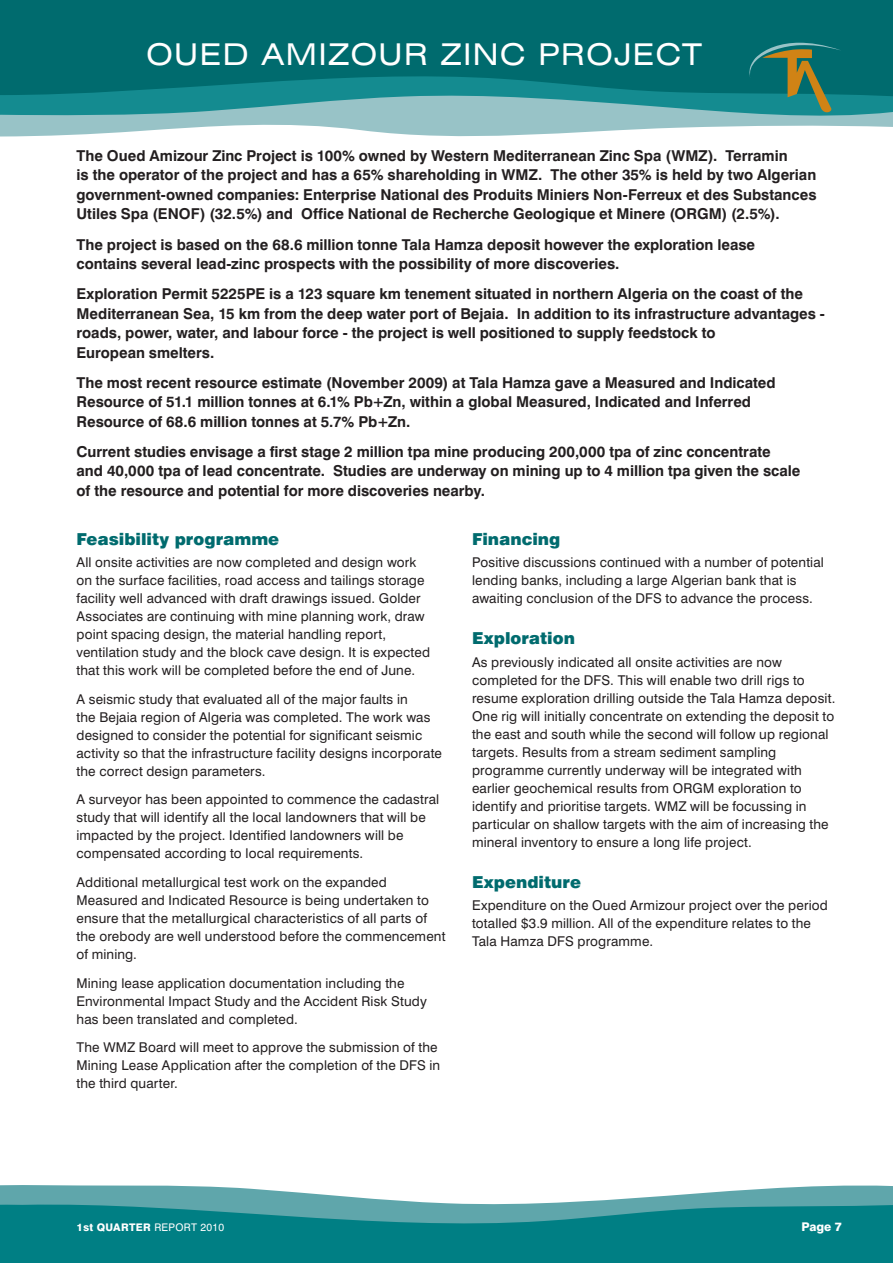
<style>
.page{position:relative;width:893px;height:1263px;background:#fff}
.page>*{position:absolute;margin:0;border:0;box-sizing:border-box;transform-origin:0 0}
.t1{font:expanded 30px "Swiss 721 BT";letter-spacing:.05em;color:#fff}
.t2{font:900 16.5px "Swiss 721 BT";color:#006b6e}
.t3{font:700 15px/19.5px "Swiss 721 BT";color:#231f20}
.t4{font:13.5px/18px "Swiss 721 BT";letter-spacing:.01em;color:#231f20}
.t5{font:800 12px "Swiss 721 BT";color:#fff}
.t6{font:800 10.5px "Swiss 721 BT";letter-spacing:.025em;color:#fff}
.t7{font:10.5px "Swiss 721 BT";color:#fff}
.s1{font-weight:400}
</style>
<div class="page">
<svg style="left:0;top:120px;width:893px;height:17px;fill:#98c3c7"></svg>
<svg style="left:0;top:97px;width:893px;height:23px;background:#62acb0"></svg>
<svg style="left:0;top:0;width:893px;height:97px;background:#026e71"></svg>
<svg style="left:748px;top:43px;width:93px;height:70px;background:#307a68"></svg>
<svg style="left:0;top:1185px;width:893px;height:16px;fill:#5fa6ab"></svg>
<svg style="left:0;top:1201px;width:893px;height:62px;background:#13868b"></svg>
<h1 class="t1" style="left:146px;top:37px;width:416px">OUED AM IZOUR ZINC PROJE</h1>
<h1 class="t1" style="left:656px;top:37px;width:47px">CT</h1>
<p class="t3" style="left:77px;top:146px;width:741px">The Oued Amizour Zinc Project is 100% owned by Western Mediterranean Zinc Spa (WMZ). Terramin<br>is the operator of the project and has a 65% shareholding in WMZ. The other 35% is held by two Algerian government-owned companies: Enterprise National des Produits Miniers Non-Ferreux et des Substances Utiles Spa (ENOF) (32.5%) and Office National de Recherche Geologique et Minere (ORGM) (2.5%).</p>
<p class="t3" style="left:77px;top:234px;width:680px">The project is based on the 68.6 million tonne Tala Hamza deposit however the exploration lease contains several lead-zinc prospects with the possibility of more discoveries.</p>
<p class="t3" style="left:77px;top:284px;width:750px">Exploration Permit 5225PE is a 123 square km tenement situated in northern Algeria on the coast of the Mediterranean Sea, 15 km from the deep water port of Bejaia. In addition to its infrastructure advantages - roads, power, water, and labour force - the project is well positioned to supply feedstock to<br>European smelters.</p>
<p class="t3" style="left:77px;top:373px;width:701px">The most recent resource estimate (November 2009) at Tala Hamza gave a Measured and Indicated<br>Resource of 51.1 million tonnes at 6.1% Pb+Zn, within a global Measured, Indicated and Inferred<br>Resource of 68.6 million tonnes at 5.7% Pb+Zn.</p>
<p class="t3" style="left:77px;top:442px;width:725px">Current studies envisage a first stage 2 million tpa mine producing 200,000 tpa of zinc concentrate and 40,000 tpa of lead concentrate. Studies are underway on mining up to 4 million tpa given the scale of the resource and potential for more discoveries nearby.</p>
<p class="t2" style="left:77px;top:529px;width:204px">Feasibility programme</p>
<p class="t4" style="left:77px;top:553px;width:355px">All onsite activities are now completed and design work on the surface facilities, road access and tailings storage facility well advanced with draft drawings issued. Golder Associates are continuing with mine planning work, draw point spacing design, the material handling report, ventilation study and the block cave design. It is expected that this work will be completed before the end of June.</p>
<p class="t4" style="left:77px;top:690px;width:367px">A seismic study that evaluated all of the major faults in<br>the Bejaia region of Algeria was completed. The work was designed to consider the potential for significant seismic activity so that the infrastructure facility designs incorporate the correct design parameters.</p>
<p class="t4" style="left:77px;top:790px;width:364px">A surveyor has been appointed to commence the cadastral study that will identify all the local landowners that will be impacted by the project. Identified landowners will be compensated according to local requirements.</p>
<p class="t4" style="left:77px;top:873px;width:371px">Additional metallurgical test work on the expanded Measured and Indicated Resource is being undertaken to ensure that the metallurgical characteristics of all parts of the orebody are well understood before the commencement of mining.</p>
<p class="t4" style="left:77px;top:974px;width:352px">Mining lease application documentation including the<br>Environmental Impact Study and the Accident Risk Study has been translated and completed.</p>
<p class="t4" style="left:77px;top:1038px;width:365px">The WMZ Board will meet to approve the submission of the<br>Mining Lease Application after the completion of the DFS in the third quarter.</p>
<p class="t2" style="left:472px;top:529px;width:90px">Financing</p>
<p class="t4" style="left:472px;top:553px;width:353px">Positive discussions continued with a number of potential lending banks, including a large Algerian bank that is awaiting conclusion of the DFS to advance the process.</p>
<p class="t2" style="left:472px;top:628px;width:105px">Exploration</p>
<p class="t4" style="left:472px;top:653px;width:365px">As previously indicated all onsite activities are now completed for the DFS. This will enable two drill rigs to resume exploration drilling outside the Tala Hamza deposit.<br>One rig will initially concentrate on extending the deposit to the east and south while the second will follow up regional targets. Results from a stream sediment sampling programme currently underway will be integrated with earlier geochemical results from ORGM exploration to identify and prioritise targets. WMZ will be focussing in particular on shallow targets with the aim of increasing the mineral inventory to ensure a long life project.</p>
<p class="t2" style="left:472px;top:872px;width:111px">Expenditure</p>
<p class="t4" style="left:472px;top:896px;width:357px">Expenditure on the Oued Armizour project over the period totalled $3.9 million. All of the expenditure relates to the<br>Tala Hamza DFS programme.</p>
<p class="t6" style="left:77px;top:1221px;width:107px">1ST QUARTER <span class="s1">Report</span></p>
<p class="t7" style="left:200px;top:1221px;width:25px">2010</p>
<p class="t5" style="left:801px;top:1219px;width:42px">PAGE 7</p>
</div>
